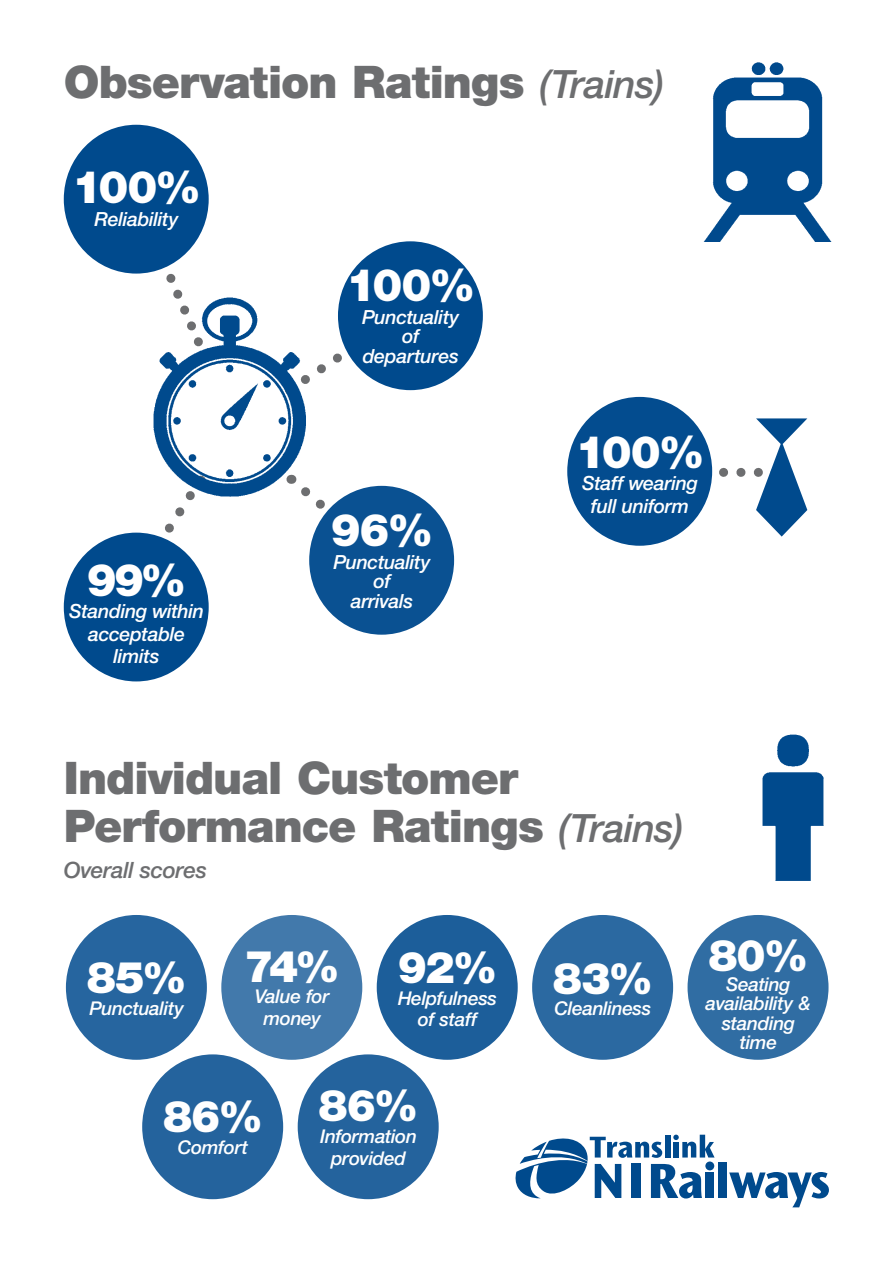
<style>
.page{position:relative;width:893px;height:1263px;background:#fff}
.page>*{position:absolute;margin:0;border:0;box-sizing:border-box;transform-origin:0 0}
.t1{font:900 45px/48px "Helvetica Neue LT";letter-spacing:-.02em;color:#6d6e70}
.t2{font:900 45px "Helvetica Neue LT";letter-spacing:-.045em;color:#fff}
.t3{font:900 43.8px "Helvetica Neue LT";letter-spacing:-.025em;color:#fff}
.t4{font:italic 500 22.5px "Helvetica Neue LT";letter-spacing:-.015em;color:#6d6e70}
.t5{font:italic 500 19.5px/19.5px "Helvetica Neue LT";letter-spacing:-.02em;color:#fff;text-align:center}
.t6{font:italic 500 18.9px/21.9px "Helvetica Neue LT";letter-spacing:-.02em;color:#fff;text-align:center}
.s1{font-weight:500;font-style:italic;font-size:39px}
</style>
<div class="page">
<img style="left:704px;top:62px;width:127px;height:179px">
<div style="left:718px;top:1162px;width:9px;height:36px;background:#004a8d"></div>
<svg style="left:729px;top:1172px;width:100px;height:35px"></svg>
<svg style="left:515px;top:1134px;width:200px;height:64px"></svg>
<svg style="left:309px;top:324px;width:93px;height:66px"></svg>
<svg style="left:126px;top:499px;width:81px;height:89px"></svg>
<svg style="left:166px;top:208px;width:43px;height:87px"></svg>
<svg style="left:309px;top:485px;width:90px;height:86px"></svg>
<img style="left:153px;top:295px;width:156px;height:204px">
<div style="left:64px;top:125px;width:145px;height:149px;background:#004a8d;border-radius:50%"></div>
<div style="left:64px;top:533px;width:145px;height:148px;background:#004a8d;border-radius:50%"></div>
<div style="left:567px;top:397px;width:145px;height:149px;background:#034c8f;border-radius:50%"></div>
<div style="left:338px;top:241px;width:145px;height:149px;background:#004a8d;border-radius:50%"></div>
<div style="left:309px;top:486px;width:145px;height:149px;background:#0a5192;border-radius:50%"></div>
<div style="left:66px;top:915px;width:141px;height:145px;background:#26659f;border-radius:50%"></div>
<div style="left:377px;top:915px;width:141px;height:145px;background:#1c5e9a;border-radius:50%"></div>
<div style="left:142px;top:1054px;width:141px;height:145px;background:#24639d;border-radius:50%"></div>
<div style="left:687px;top:915px;width:141px;height:145px;background:#306da3;border-radius:50%"></div>
<div style="left:221px;top:915px;width:141px;height:145px;background:#4279ab;border-radius:50%"></div>
<div style="left:298px;top:1054px;width:141px;height:145px;background:#24639d;border-radius:50%"></div>
<div style="left:532px;top:915px;width:141px;height:145px;background:#2b69a1;border-radius:50%"></div>
<img style="left:762px;top:734px;width:62px;height:147px">
<svg style="left:706px;top:418px;width:101px;height:119px"></svg>
<h1 class="t1" style="left:64px;top:58px;width:602px">Observation Ratings <span class="s1">(Trains)</span></h1>
<h1 class="t2" style="left:72px;top:161px;width:131px">100%</h1>
<p class="t5" style="left:95px;top:209px;width:86px">Reliability</p>
<h1 class="t2" style="left:87px;top:553px;width:101px">99%</h1>
<p class="t5" style="left:88px;top:623px;width:98px;line-height:22.5px">acceptable limits</p>
<p class="t5" style="left:69px;top:602px;width:136px">Standing within</p>
<h1 class="t2" style="left:346px;top:259px;width:131px">100%</h1>
<p class="t5" style="left:362px;top:307px;width:99px">Punctuality of departures</p>
<h1 class="t2" style="left:331px;top:503px;width:104px">96%</h1>
<p class="t5" style="left:333px;top:552px;width:99px">Punctuality of<br>arrivals</p>
<h1 class="t2" style="left:575px;top:425px;width:131px">100%</h1>
<p class="t5" style="left:582px;top:472px;width:117px;line-height:22.5px">Staff wearing full uniform</p>
<h1 class="t1" style="left:64px;top:753px;width:621px">Individual Customer<br>Performance Ratings <span class="s1">(Trains)</span></h1>
<p class="t4" style="left:64px;top:857px;width:145px">Overall scores</p>
<h2 class="t3" style="left:87px;top:951px;width:101px">85%</h2>
<p class="t6" style="left:89px;top:997px;width:96px">Punctuality</p>
<h2 class="t3" style="left:245px;top:940px;width:97px">74%</h2>
<p class="t6" style="left:255px;top:985px;width:76px">Value for money</p>
<h2 class="t3" style="left:398px;top:941px;width:101px">92%</h2>
<p class="t6" style="left:398px;top:987px;width:101px">Helpfulness of staff</p>
<h2 class="t3" style="left:163px;top:1090px;width:101px">86%</h2>
<p class="t6" style="left:178px;top:1136px;width:72px">Comfort</p>
<h2 class="t3" style="left:319px;top:1079px;width:101px">86%</h2>
<p class="t6" style="left:320px;top:1125px;width:98px">Information provided</p>
<h2 class="t3" style="left:553px;top:952px;width:102px">83%</h2>
<p class="t6" style="left:555px;top:997px;width:98px">Cleanliness</p>
<h2 class="t3" style="left:708px;top:929px;width:101px">80%</h2>
<p class="t6" style="left:706px;top:974px;width:107px;line-height:19.5px">Seating availability &amp; standing time</p>
</div>
